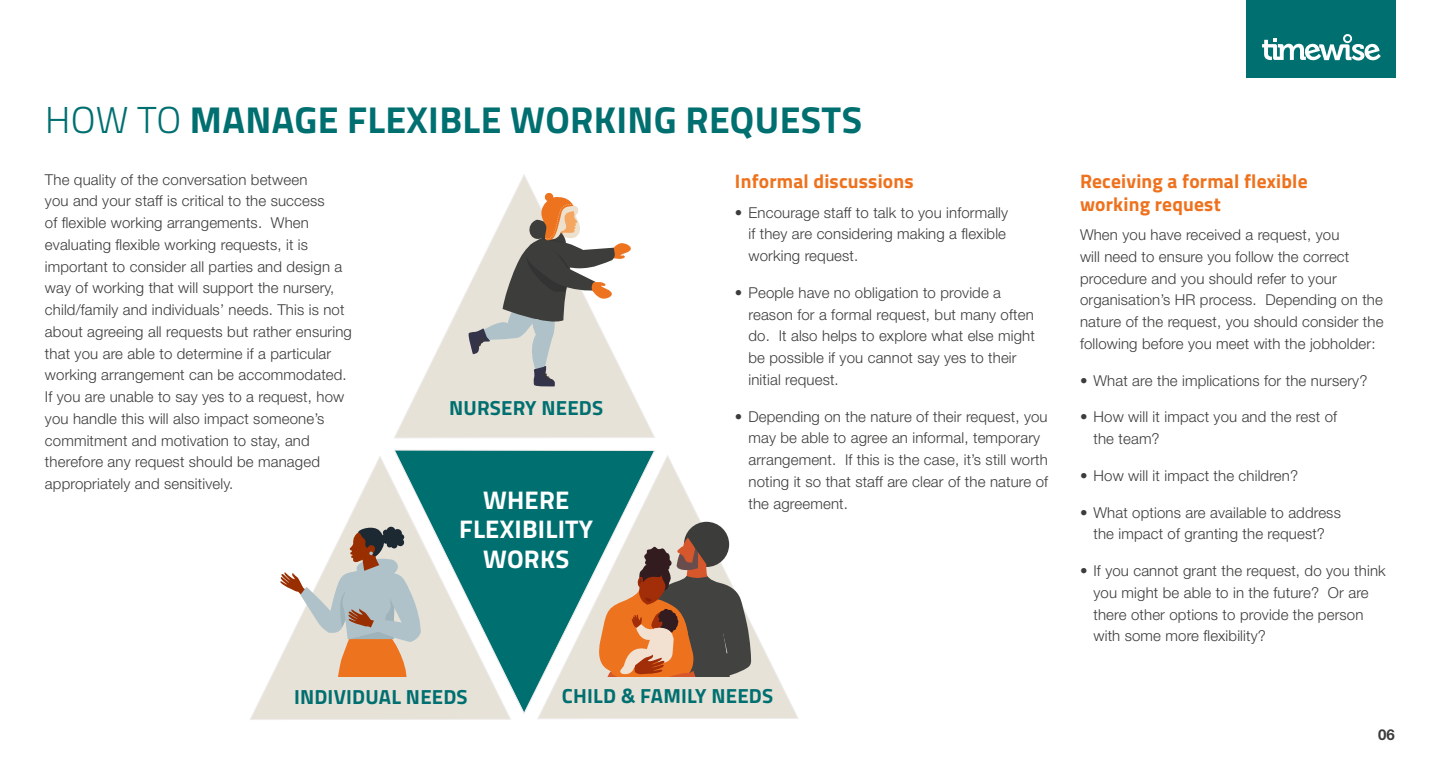
<style>
.page{position:relative;width:1440px;height:765px;background:#fff}
.page>*{position:absolute;margin:0;border:0;box-sizing:border-box;transform-origin:0 0}
.t1{font:700 37.5px "Titillium Web";letter-spacing:.01em;color:#006f70}
.t2{font:700 25.5px/29.5px "Titillium Web";letter-spacing:.01em;color:#fff;text-align:center}
.t3{font:700 20.4px "Titillium Web";letter-spacing:.01em;color:#006f70}
.t4{font:700 19.5px/22.5px "Titillium Web";letter-spacing:.01em;color:#ee721e}
.t5{font:300 15px/21.8px "Helvetica Neue LT Std";letter-spacing:.01em;color:#3c3c3b}
.t6{font:700 15px "Helvetica Neue LT Std";color:#3c3c3b}
.s1{font-weight:300}
</style>
<div class="page">
<svg style="left:394px;top:174px;width:261px;height:264px"></svg>
<svg style="left:250px;top:456px;width:261px;height:264px"></svg>
<svg style="left:537px;top:455px;width:262px;height:264px"></svg>
<svg style="left:393px;top:450px;width:263px;height:265px;background:#5ea09e"></svg>
<svg style="left:467px;top:193px;width:170px;height:194px"></svg>
<svg style="left:280px;top:525px;width:143px;height:152px"></svg>
<div style="left:684px;top:522px;width:45px;height:45px;background:#3c3c3b;border-radius:50%"></div>
<svg style="left:589px;top:525px;width:169px;height:152px"></svg>
<div style="left:1246px;top:0;width:150px;height:77px;background:#006f70"></div>
<svg style="left:1262px;top:34px;width:119px;height:27px"></svg>
<h1 class="t1" style="left:45px;top:91px;width:818px"><span class="s1">HOW TO</span> MANAGE FLEXIBLE WORKING REQUESTS</h1>
<p class="t5" style="left:45px;top:168px;width:308px">The quality of the conversation between<br>you and your staff is critical to the success<br>of flexible working arrangements. When evaluating flexible working requests, it is important to consider all parties and design a way of working that will support the nursery, child/family and individuals’ needs. This is not about agreeing all requests but rather ensuring that you are able to determine if a particular working arrangement can be accommodated.<br>If you are unable to say yes to a request, how you handle this will also impact someone’s commitment and motivation to stay, and therefore any request should be managed appropriately and sensitively.</p>
<h3 class="t4" style="left:735px;top:169px;width:180px">Informal discussions</h3>
<p class="t5" style="left:748px;top:201px;width:261px;text-indent:-14px">• Encourage staff to talk to you informally if they are considering making a flexible working request.</p>
<p class="t5" style="left:748px;top:281px;width:288px;text-indent:-14px">• People have no obligation to provide a reason for a formal request, but many often do. It also helps to explore what else might be possible if you cannot say yes to their initial request.</p>
<p class="t5" style="left:748px;top:405px;width:301px;text-indent:-14px">• Depending on the nature of their request, you may be able to agree an informal, temporary arrangement. If this is the case, it’s still worth noting it so that staff are clear of the nature of the agreement.</p>
<h3 class="t3" style="left:449px;top:392px;width:156px">NURSERY NEEDS</h3>
<h2 class="t2" style="left:459px;top:484px;width:135px">WHERE<br>FLEXIBILITY<br>WORKS</h2>
<h3 class="t3" style="left:294px;top:681px;width:175px">INDIVIDUAL NEEDS</h3>
<h3 class="t3" style="left:562px;top:680px;width:213px">CHILD &amp; FAMILY NEEDS</h3>
<h3 class="t4" style="left:1080px;top:169px;width:229px">Receiving a formal flexible working request</h3>
<p class="t5" style="left:1080px;top:224px;width:305px">When you have received a request, you<br>will need to ensure you follow the correct procedure and you should refer to your organisation’s HR process. Depending on the nature of the request, you should consider the following before you meet with the jobholder:</p>
<p class="t5" style="left:1080px;top:369px;width:289px">• What are the implications for the nursery?</p>
<p class="t5" style="left:1094px;top:406px;width:245px;text-indent:-14px">• How will it impact you and the rest of the team?</p>
<p class="t5" style="left:1080px;top:464px;width:220px">• How will it impact the children?</p>
<p class="t5" style="left:1080px;top:501px;width:262px;text-align:center">• What options are available to address the impact of granting the request?</p>
<p class="t5" style="left:1094px;top:560px;width:294px;text-indent:-14px">• If you cannot grant the request, do you think you might be able to in the future? Or are there other options to provide the person with some more flexibility?</p>
<p class="t6" style="left:1378px;top:725px;width:18px">06</p>
</div>
